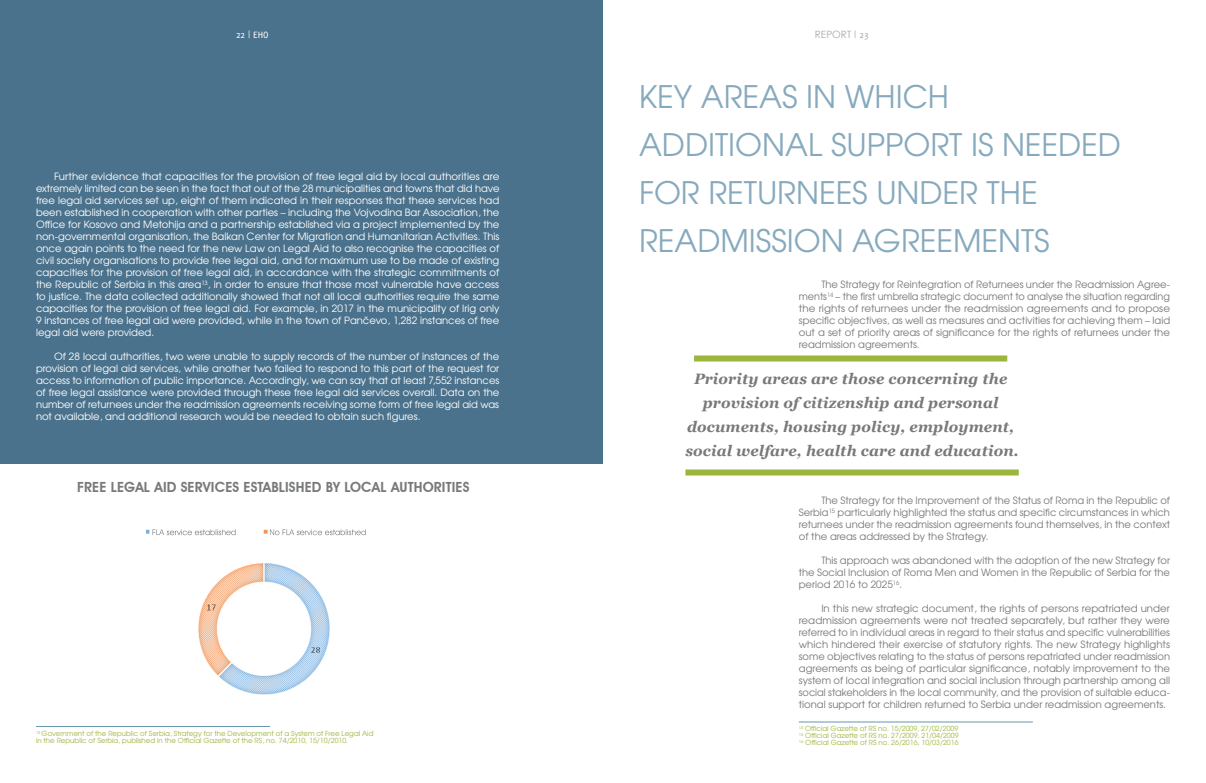
<style>
.page{position:relative;width:1206px;height:783px;background:#fff}
.page>*{position:absolute;margin:0;border:0;box-sizing:border-box;transform-origin:0 0}
.t1{font:31px/48px "Te X Gyre Adventor";color:#6894ad}
.t2{font:italic 700 15px/24px "Georgia";letter-spacing:.01em;color:#77797b;text-align:center}
.t3{font:600 14px "Avant Garde IT Cby BT";letter-spacing:.01em;color:#77797b}
.t4{font:10px/12px "Te X Gyre Adventor";letter-spacing:-.02em;color:#fff;text-align:justify}
.t5{font:10px/12px "Te X Gyre Adventor";letter-spacing:-.005em;color:#77797b;text-align:justify}
.t6{font:10px "Century Gothic";color:#a7a9ac}
.t7{font:10px "Delicious";color:#fff}
.t8{font:7px/7px "Te X Gyre Adventor";color:#9cb53b;text-align:justify}
.s1{font-family:"Delicious"}
</style>
<div class="page">
<hr style="left:799px;top:722px;width:234px;height:1px;background:#6894ad">
<div style="left:0;top:0;width:603px;height:464px;background:#4b728c"></div>
<img style="left:146px;top:529px;width:184px;height:166px">
<hr style="left:36px;top:726px;width:234px;height:1px;background:#6894ad">
<div style="left:151px;top:522px;width:96px;height:17px;background:#fff"></div>
<div style="left:269px;top:522px;width:120px;height:20px;background:#fff"></div>
<svg style="left:270px;top:529px;width:96px;height:6px"></svg>
<svg style="left:153px;top:529px;width:83px;height:6px"></svg>
<div style="left:694px;top:356px;width:313px;height:6px;background:#9cb53b"></div>
<div style="left:685px;top:470px;width:334px;height:6px;background:#9cb53b"></div>
<p class="t7" style="left:236px;top:29px;width:34px">22 | EHO</p>
<p class="t4" style="left:36px;top:170px;width:465px;text-indent:18px">Further evidence that capacities for the provision of free legal aid by local authorities are extremely limited can be seen in the fact that out of the 28 municipalities and towns that did have free legal aid services set up, eight of them indicated in their responses that these services had been established in cooperation with other parties – including the Vojvodina Bar Association, the Office for Kosovo and Metohija and a partnership established via a project implemented by the non-governmental organisation, the Balkan Center for Migration and Humanitarian Activities. This once again points to the need for the new Law on Legal Aid to also recognise the capacities of civil society organisations to provide free legal aid, and for maximum use to be made of existing capacities for the provision of free legal aid, in accordance with the strategic commitments of the Republic of Serbia in this area<sup>13</sup>, in order to ensure that those most vulnerable have access to justice. The data collected additionally showed that not all local authorities require the same capacities for the provision of free legal aid. For example, in 2017 in the municipality of Irig only 9 instances of free legal aid were provided, while in the town of Pančevo, 1,282 instances of free legal aid were provided.</p>
<p class="t4" style="left:36px;top:350px;width:465px;text-indent:18px">Of 28 local authorities, two were unable to supply records of the number of instances of the provision of legal aid services, while another two failed to respond to this part of the request for access to information of public importance. Accordingly, we can say that at least 7,552 instances of free legal assistance were provided through these free legal aid services overall. Data on the number of returnees under the readmission agreements receiving some form of free legal aid was not available, and additional research would be needed to obtain such figures.</p>
<h3 class="t3" style="left:77px;top:479px;width:394px">FREE LEGAL AID SERVICES ESTABLISHED BY LOCAL AUTHORITIES</h3>
<p class="t8" style="left:36px;top:730px;width:339px"><sup>13</sup> Government of the Republic of Serbia, Strategy for the Development of a System of Free Legal Aid in the Republic of Serbia, published in the Official Gazette of the RS, no. 74/2010, 15/10/2010.</p>
<p class="t6" style="left:815px;top:27px;width:55px">REPORT <span class="s1">| 23</span></p>
<h1 class="t1" style="left:639px;top:71px;width:483px">KEY AREAS IN WHICH<br>ADDITIONAL SUPPORT IS NEEDED<br>FOR RETURNEES UNDER THE<br>READMISSION AGREEMENTS</h1>
<p class="t5" style="left:799px;top:278px;width:373px;text-indent:22px">The Strategy for Reintegration of Returnees under the Readmission Agree&shy;ments<sup>14</sup> – the first umbrella strategic document to analyse the situation regarding the rights of returnees under the readmission agreements and to propose specific objectives, as well as measures and activities for achieving them – laid out a set of priority areas of significance for the rights of returnees under the readmission agreements.</p>
<h2 class="t2" style="left:685px;top:367px;width:335px">Priority areas are those concerning the provision of citizenship and personal documents, housing policy, employment, social welfare, health care and education.</h2>
<p class="t5" style="left:799px;top:494px;width:373px;text-indent:22px">The Strategy for the Improvement of the Status of Roma in the Republic of Serbia<sup>15</sup> particularly highlighted the status and specific circumstances in which returnees under the readmission agreements found themselves, in the context of the areas addressed by the Strategy.</p>
<p class="t5" style="left:799px;top:554px;width:373px;text-indent:22px">This approach was abandoned with the adoption of the new Strategy for the Social Inclusion of Roma Men and Women in the Republic of Serbia for the period 2016 to 2025<sup>16</sup>.</p>
<p class="t5" style="left:799px;top:602px;width:373px;text-indent:22px">In this new strategic document, the rights of persons repatriated under readmission agreements were not treated separately, but rather they were referred to in individual areas in regard to their status and specific vulnerabilities which hindered their exercise of statutory rights. The new Strategy highlights some objectives relating to the status of persons repatriated under readmission agreements as being of particular significance, notably improvement to the system of local integration and social inclusion through partnership among all social stakeholders in the local community, and the provision of suitable educa&shy;tional support for children returned to Serbia under readmission agreements.</p>
<p class="t8" style="left:799px;top:724px;width:161px"><sup>14</sup> Official Gazette of RS no. 15/2009, 27/02/2009<br><sup>15</sup> Official Gazette of RS no. 27/2009, 21/04/2009<br><sup>16</sup> Official Gazette of RS no. 26/2016, 10/03/2016</p>
</div>
